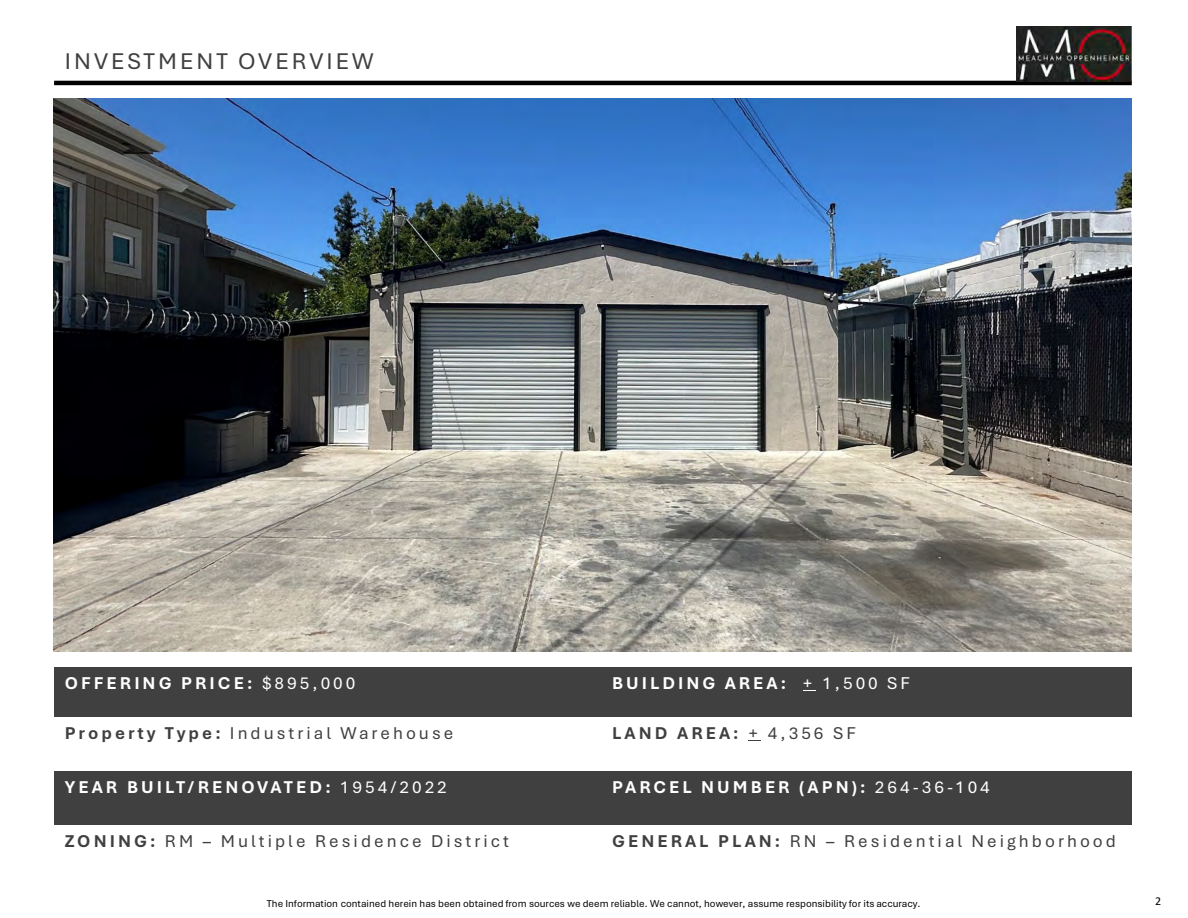
<style>
.page{position:relative;width:1188px;height:918px;background:#fff}
.page>*{position:absolute;margin:0;border:0;box-sizing:border-box;transform-origin:0 0}
.t1{font:24px "Aptos";letter-spacing:.13em;color:#404040}
.t2{font:18px "Aptos";letter-spacing:.17em;color:#404040}
.t3{font:700 18px "Aptos";letter-spacing:.165em;color:#fff}
.t4{font:700 18px "Aptos";letter-spacing:.17em;color:#404040}
.t5{font:12px "Calibri";color:#000}
.t6{font:10.5px "Aptos";color:#000}
.s1{font-weight:400}
.s2{font-weight:700}
</style>
<div class="page">
<div style="left:54px;top:667px;width:547px;height:50px;background:#404040"></div>
<div style="left:601px;top:667px;width:531px;height:50px;background:#404040"></div>
<div style="left:54px;top:771px;width:547px;height:54px;background:#404040"></div>
<div style="left:601px;top:771px;width:531px;height:54px;background:#404040"></div>
<svg style="left:803px;top:690px;width:12px;height:1px"></svg>
<svg style="left:749px;top:740px;width:12px;height:1px"></svg>
<hr style="left:54px;top:81px;width:1078px;height:4px;background:#000">
<img style="left:54px;top:99px;width:1078px;height:552px">
<img style="left:1016px;top:27px;width:115px;height:54px">
<p class="t1" style="left:65px;top:45px;width:310px">INVESTMENT OVERVIEW</p>
<p class="t3" style="left:65px;top:671px;width:292px">OFFERING PRICE: <span class="s1">$895,000</span></p>
<p class="t3" style="left:612px;top:671px;width:299px">BUILDING AREA: <span class="s1">+ 1,500 SF</span></p>
<p class="t2" style="left:65px;top:721px;width:390px"><span class="s2">Property Type:</span> Industrial Warehouse</p>
<p class="t4" style="left:612px;top:721px;width:245px">LAND AREA: <span class="s1">+ 4,356 SF</span></p>
<p class="t3" style="left:65px;top:775px;width:384px">YEAR BUILT/RENOVATED: <span class="s1">1954/2022</span></p>
<p class="t3" style="left:612px;top:775px;width:379px">PARCEL NUMBER (APN): <span class="s1">264-36-104</span></p>
<p class="t2" style="left:65px;top:829px;width:446px"><span class="s2">ZONING:</span> RM – Multiple Residence District</p>
<p class="t2" style="left:612px;top:829px;width:506px"><span class="s2">GENERAL PLAN:</span> RN – Residential Neighborhood</p>
<p class="t6" style="left:267px;top:896px;width:655px">The Information contained herein has been obtained from sources we deem reliable. We cannot, however, assume responsibility for its accuracy.</p>
<p class="t5" style="left:1155px;top:892px;width:8px">2</p>
</div>
